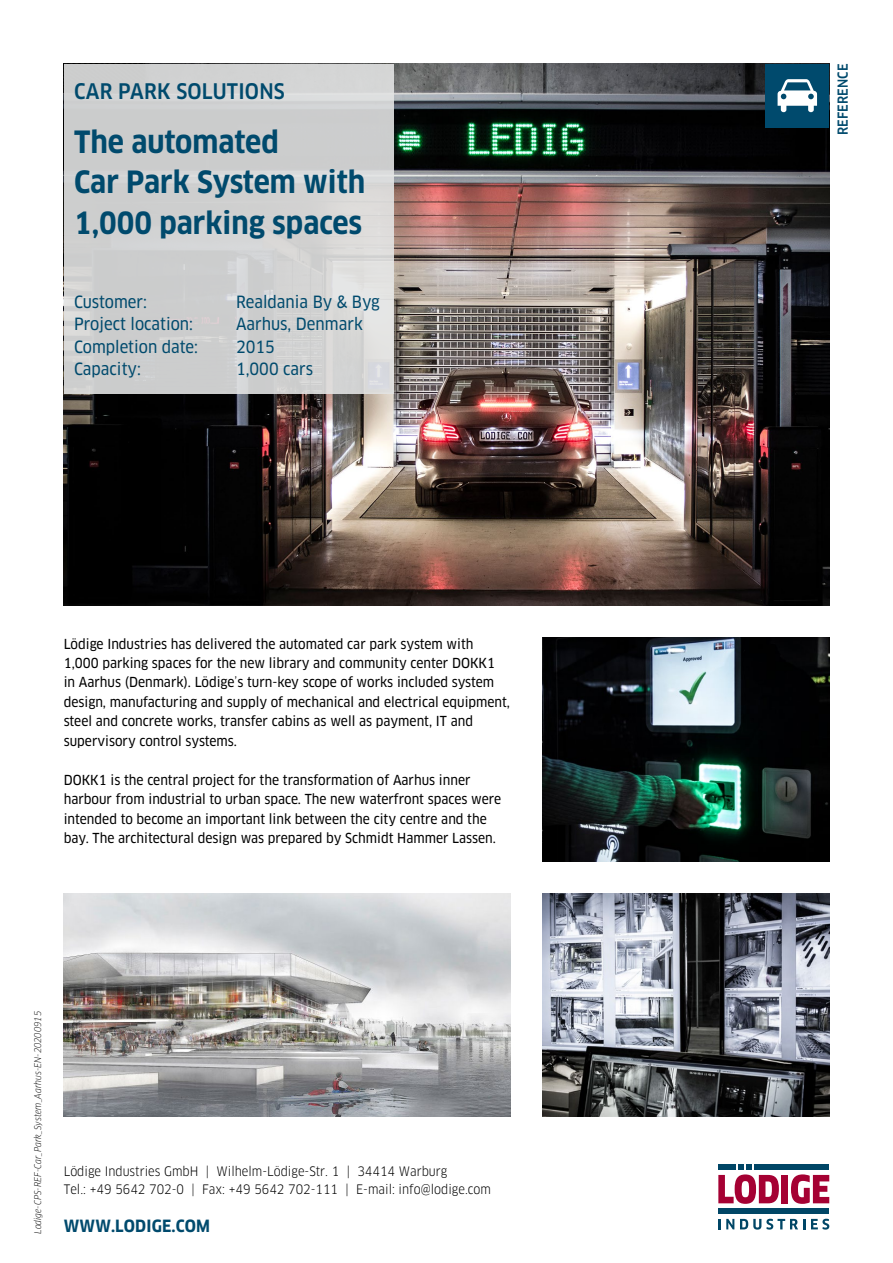
<style>
.page{position:relative;width:893px;height:1263px;background:#fff}
.page>*{position:absolute;margin:0;border:0;box-sizing:border-box;transform-origin:0 0}
.t1{font:700 30px/40.5px "Clan Pro Narr";color:#004a6d}
.t2{font:500 21px "Clan Pro Narr";letter-spacing:.01em;color:#004a6d}
.t3{font:16.5px "Clan Pro Narr News";color:#004a6d}
.t4{font:700 16.5px "Clan Pro Narr";letter-spacing:.01em;color:#004a6d}
.t5{font:13.5px/19.5px "Clan Pro Narr News";color:#000}
.t6{font:500 13.5px "Clan Pro Narr";letter-spacing:.01em;color:#004a6d}
.t7{font:12.75px/18px "Clan Pro Narr";color:#000}
.t8{font:italic 9px "Clan Pro Narr";color:#000}
.s1{font-family:"Clan Pro Narr"}
</style>
<div class="page">
<img style="left:64px;top:64px;width:765px;height:542px">
<div style="left:64px;top:64px;width:329px;height:329px;background:linear-gradient(to right,#cbcccc,#d7d7d7)"></div>
<img style="left:542px;top:893px;width:287px;height:223px">
<img style="left:542px;top:638px;width:287px;height:223px">
<img style="left:64px;top:893px;width:446px;height:223px">
<div style="left:718px;top:1208px;width:111px;height:6px;background:#004666"></div>
<div style="left:754px;top:1164px;width:75px;height:6px;background:#004666"></div>
<svg style="left:718px;top:1164px;width:61px;height:40px"></svg>
<div style="left:781px;top:1175px;width:7px;height:28px;background:#a50133"></div>
<svg style="left:791px;top:1174px;width:38px;height:30px"></svg>
<svg style="left:718px;top:1219px;width:16px;height:10px"></svg>
<svg style="left:740px;top:1219px;width:65px;height:10px"></svg>
<svg style="left:811px;top:1219px;width:18px;height:10px"></svg>
<div style="left:765px;top:64px;width:64px;height:64px;background:#004a6d"></div>
<svg style="left:778px;top:79px;width:39px;height:33px"></svg>
<h2 class="t2" style="left:74px;top:79px;width:212px">CAR PARK SOLUTIONS</h2>
<h1 class="t1" style="left:74px;top:122px;width:293px">The automated<br>Car Park System with<br>1,000 parking spaces</h1>
<p class="t3" style="left:74px;top:292px;width:75px">Customer:</p>
<p class="t3" style="left:236px;top:292px;width:145px">Realdania By &amp; Byg</p>
<p class="t3" style="left:74px;top:314px;width:121px">Project location:</p>
<p class="t3" style="left:236px;top:314px;width:128px">Aarhus, Denmark</p>
<p class="t3" style="left:74px;top:337px;width:126px">Completion date:</p>
<p class="t3" style="left:236px;top:337px;width:40px">2015</p>
<p class="t3" style="left:74px;top:359px;width:68px">Capacity:</p>
<p class="t3" style="left:236px;top:359px;width:79px">1,000 cars</p>
<p class="t5" style="left:64px;top:634px;width:448px">Lödige Industries has delivered the automated car park system with 1,000 parking spaces for the new library and community center DOKK1<br>in Aarhus (Denmark). Lödige<span class="s1">’</span>s turn-key scope of works included system design, manufacturing and supply of mechanical and electrical equipment, steel and concrete works, transfer cabins as well as payment, IT and supervisory control systems.</p>
<p class="t5" style="left:64px;top:770px;width:439px">DOKK1 is the central project for the transformation of Aarhus inner harbour from industrial to urban space. The new waterfront spaces were intended to become an important link between the city centre and the bay. The architectural design was prepared by Schmidt Hammer Lassen.</p>
<p class="t8" style="left:32px;top:1234px;width:224px;rotate:-90deg">Lodige-CPS-REF-Car_Park_System_Aarhus-EN-20200915</p>
<p class="t7" style="left:64px;top:1162px;width:429px">Lödige Industries GmbH | Wilhelm-Lödige-Str. 1 | 34414 Warburg<br>Tel.: +49 5642 702-0 | Fax: +49 5642 702-111 | E-mail: info@lodige.com</p>
<p class="t4" style="left:64px;top:1216px;width:148px">WWW.LODIGE.COM</p>
<p class="t6" style="left:835px;top:135px;width:73px;rotate:-90deg">REFERENCE</p>
</div>
